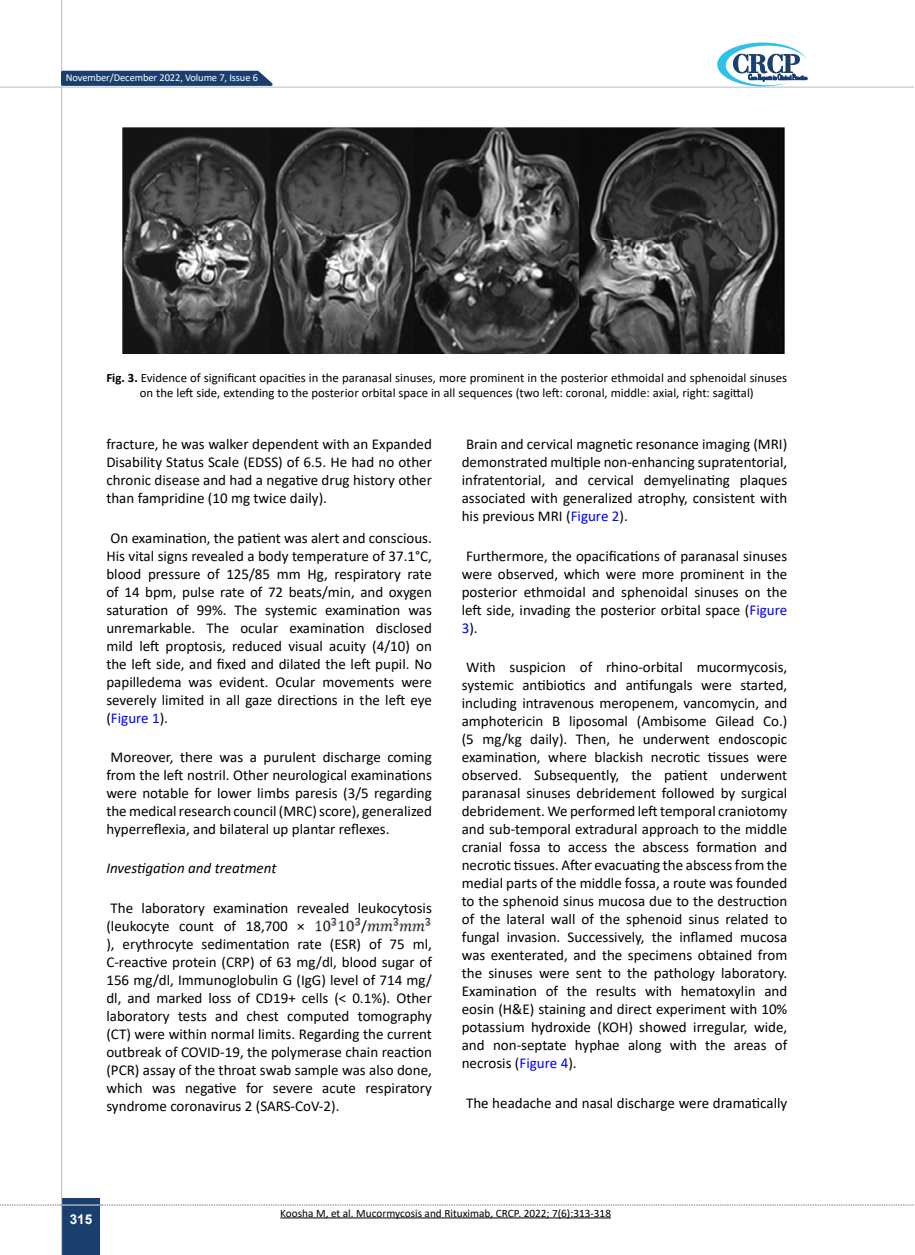
<style>
.page{position:relative;width:915px;height:1255px;background:#fff}
.page>*{position:absolute;margin:0;border:0;box-sizing:border-box;transform-origin:0 0}
.t1{font:16.95px/19.5px "Times New Roman";color:#000}
.t2{font:15px/18px "Calibri";color:#000;text-align:justify}
.t3{font:italic 15px "Calibri";color:#000}
.t4{font:700 13.5px "Arial";color:#fff}
.t5{font:12.75px/15.3px "Calibri";color:#000;text-align:center}
.t6{font:11.25px "Calibri";color:#000}
.t7{font:10.5px "Calibri";letter-spacing:-.01em;color:#fff}
.s1{font-weight:700}
.s2{color:#00f}
</style>
<div class="page">
<div style="left:61px;top:1198px;width:39px;height:56px;background:#1a3f6f"></div>
<hr style="left:61px;top:0;width:1px;height:1254px;background:#c2c4c6">
<hr style="left:0;top:87px;width:913px;height:1px;background:#c2c4c6">
<hr style="left:61px;top:1204px;width:39px;height:1px;background:#ebebec">
<svg style="left:0;top:1204px;width:62px;height:1px"></svg>
<svg style="left:100px;top:1204px;width:814px;height:1px"></svg>
<svg style="left:717px;top:43px;width:89px;height:43px"></svg>
<svg style="left:59px;top:70px;width:220px;height:17px;background:#3e5d85"></svg>
<hr style="left:280px;top:1217px;width:331px;height:1px;background:#000">
<img style="left:315px;top:917px;width:46px;height:15px">
<img style="left:367px;top:917px;width:64px;height:15px">
<img style="left:123px;top:128px;width:661px;height:226px">
<p class="t7" style="left:66px;top:71px;width:194px">November/December 2022, Volume 7, Issue 6</p>
<p class="t1" style="left:123px;top:365px;width:662px">Figure 3: Evidence of significant opacities in the paranasal sinuses, more prominent in the posterior ethmoidal and sphenoidal sinuses on the left side, extending to the posterior orbital space in all</p>
<p class="t5" style="left:106px;top:369px;width:682px"><span class="s1">Fig. 3.</span> Evidence of significant opacities in the paranasal sinuses, more prominent in the posterior ethmoidal and sphenoidal sinuses on the left side, extending to the posterior orbital space in all sequences (two left: coronal, middle: axial, right: sagittal)</p>
<p class="t2" style="left:106px;top:435px;width:327px">fracture, he was walker dependent with an Expanded Disability Status Scale (EDSS) of 6.5. He had no other chronic disease and had a negative drug history other than fampridine (10 mg twice daily).</p>
<p class="t2" style="left:106px;top:528px;width:327px">On examination, the patient was alert and conscious.<br>His vital signs revealed a body temperature of 37.1°C, blood pressure of 125/85 mm Hg, respiratory rate of 14 bpm, pulse rate of 72 beats/min, and oxygen saturation of 99%. The systemic examination was unremarkable. The ocular examination disclosed mild left proptosis, reduced visual acuity (4/10) on the left side, and fixed and dilated the left pupil. No papilledema was evident. Ocular movements were severely limited in all gaze directions in the left eye (<span class="s2">Figure 1</span>).</p>
<p class="t2" style="left:106px;top:747px;width:327px">Moreover, there was a purulent discharge coming from the left nostril. Other neurological examinations were notable for lower limbs paresis (3/5 regarding the medical research council (MRC) score), generalized hyperreflexia, and bilateral up plantar reflexes.</p>
<p class="t3" style="left:106px;top:858px;width:171px">Investigation and treatment</p>
<p class="t2" style="left:106px;top:898px;width:327px">The laboratory examination revealed leukocytosis (leukocyte count of 18,700 ×</p>
<p class="t2" style="left:106px;top:916px;width:327px;text-align:left;text-indent:255px">/<br>), erythrocyte sedimentation rate (ESR) of 75 ml, C-reactive protein (CRP) of 63 mg/dl, blood sugar of 156 mg/dl, Immunoglobulin G (IgG) level of 714 mg/ dl, and marked loss of CD19+ cells (&lt; 0.1%). Other laboratory tests and chest computed tomography (CT) were within normal limits. Regarding the current outbreak of COVID-19, the polymerase chain reaction (PCR) assay of the throat swab sample was also done, which was negative for severe acute respiratory syndrome coronavirus 2 (SARS‑CoV‑2).</p>
<p class="t2" style="left:461px;top:435px;width:327px">Brain and cervical magnetic resonance imaging (MRI) demonstrated multiple non-enhancing supratentorial, infratentorial, and cervical demyelinating plaques associated with generalized atrophy, consistent with his previous MRI (<span class="s2">Figure 2</span>).</p>
<p class="t2" style="left:461px;top:546px;width:327px">Furthermore, the opacifications of paranasal sinuses were observed, which were more prominent in the posterior ethmoidal and sphenoidal sinuses on the left side, invading the posterior orbital space (<span class="s2">Figure 3</span>).</p>
<p class="t2" style="left:461px;top:657px;width:327px">With suspicion of rhino-orbital mucormycosis, systemic antibiotics and antifungals were started, including intravenous meropenem, vancomycin, and amphotericin B liposomal (Ambisome Gilead Co.) (5 mg/kg daily). Then, he underwent endoscopic examination, where blackish necrotic tissues were observed. Subsequently, the patient underwent paranasal sinuses debridement followed by surgical debridement. We performed left temporal craniotomy and sub-temporal extradural approach to the middle cranial fossa to access the abscess formation and necrotic tissues. After evacuating the abscess from the medial parts of the middle fossa, a route was founded to the sphenoid sinus mucosa due to the destruction of the lateral wall of the sphenoid sinus related to fungal invasion. Successively, the inflamed mucosa was exenterated, and the specimens obtained from the sinuses were sent to the pathology laboratory.<br>Examination of the results with hematoxylin and eosin (H&amp;E) staining and direct experiment with 10% potassium hydroxide (KOH) showed irregular, wide, and non-septate hyphae along with the areas of necrosis (<span class="s2">Figure 4</span>).</p>
<p class="t2" style="left:466px;top:1093px;width:323px">The headache and nasal discharge were dramatically</p>
<p class="t4" style="left:70px;top:1209px;width:24px">315</p>
<p class="t6" style="left:280px;top:1204px;width:332px">Koosha M, et al. Mucormycosis and Rituximab, CRCP. 2022; 7(6):313-318</p>
</div>
